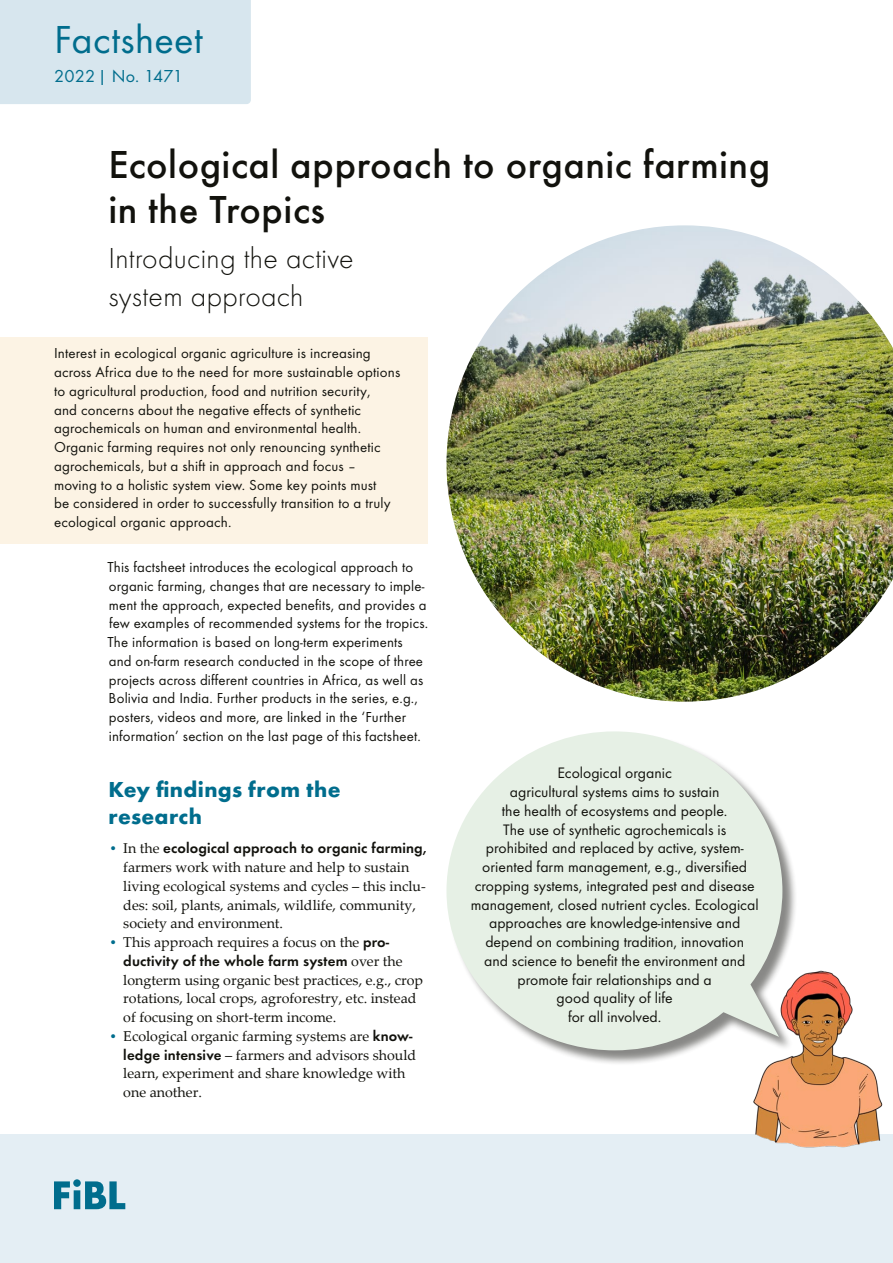
<style>
.page{position:relative;width:893px;height:1263px;background:#fff}
.page>*{position:absolute;margin:0;border:0;box-sizing:border-box;transform-origin:0 0}
.t1{font:500 40.5px/45px "Function Pro";letter-spacing:.01em;color:#12120d}
.t2{font:40.5px "Function Pro";letter-spacing:.01em;color:#006d8d}
.t3{font:300 30px/37.5px "Function Pro";letter-spacing:.01em;color:#12120d}
.t4{font:700 22.5px/27px "Function Pro";letter-spacing:.015em;color:#006d8d}
.t5{font:18px "Function Pro";letter-spacing:.01em;color:#006d8d}
.t6{font:15.75px/18.8px "Function Pro";color:#12120d;text-align:center}
.t7{font:15px/18.8px "Function Pro";letter-spacing:.01em;color:#12120d}
.t8{font:600 15px "Function Pro";letter-spacing:.01em;color:#12120d}
.t9{font:14.25px/18.8px "Palatino Linotype";color:#12120d}
.s1{font-weight:500;font-size:14.25px;color:#006d8d}
.s2{font-family:"Palatino Linotype";font-weight:400;font-size:14.25px}
.s3{font-family:"Function Pro";font-weight:500;color:#006d8d}
.s4{font-family:"Function Pro";font-weight:600;font-size:15px}
</style>
<div class="page">
<div style="left:0;top:1135px;width:893px;height:128px;background:#e4eef4"></div>
<svg style="left:54px;top:1179px;width:71px;height:30px"></svg>
<div style="left:448px;top:732px;width:350px;height:334px;background:#12120d;opacity:.5"></div>
<svg style="left:446px;top:731px;width:336px;height:319px;fill:#e6f0e5"></svg>
<img style="left:446px;top:225px;width:447px;height:477px">
<div style="left:0;top:0;width:251px;height:104px;background:#d7e6ee"></div>
<div style="left:0;top:337px;width:427px;height:207px;background:#fcf3e4"></div>
<img style="left:738px;top:954px;width:155px;height:194px">
<h1 class="t2" style="left:54px;top:16px;width:150px">Factsheet</h1>
<p class="t5" style="left:54px;top:65px;width:130px">2022 | No. 1471</p>
<h1 class="t1" style="left:108px;top:142px;width:663px">Ecological approach to organic farming in the Tropics</h1>
<h2 class="t3" style="left:108px;top:240px;width:247px">Introducing the active system approach</h2>
<p class="t7" style="left:54px;top:344px;width:348px">Interest in ecological organic agriculture is increasing across Africa due to the need for more sustainable options to agricultural production, food and nutrition security,<br>and concerns about the negative effects of synthetic agrochemicals on human and environmental health.<br>Organic farming requires not only renouncing synthetic agrochemicals, but a shift in approach and focus – moving to a holistic system view. Some key points must<br>be considered in order to successfully transition to a truly ecological organic approach.</p>
<p class="t7" style="left:107px;top:558px;width:322px">This factsheet introduces the ecological approach to organic farming, changes that are necessary to imple&shy;ment the approach, expected benefits, and provides a few examples of recommended systems for the tropics.<br>The information is based on long-term experiments and on-farm research conducted in the scope of three projects across different countries in Africa, as well as Bolivia and India. Further products in the series, e.g., posters, videos and more, are linked in the ‘Further information’ section on the last page of this factsheet.</p>
<h3 class="t4" style="left:108px;top:776px;width:234px">Key findings from the research</h3>
<p class="t8" style="left:108px;top:839px;width:320px"><span class="s1">•</span> <span class="s2">In the</span> ecological approach to organic farming,</p>
<p class="t9" style="left:123px;top:857px;width:304px">farmers work with nature and help to sustain living ecological systems and cycles – this inclu&shy;des: soil, plants, animals, wildlife, community, society and environment.</p>
<p class="t9" style="left:108px;top:932px;width:282px"><span class="s3">•</span> This approach requires a focus on the <span class="s4">pro-</span></p>
<p class="t8" style="left:123px;top:952px;width:281px">ductivity of the whole farm system <span class="s2">over the</span></p>
<p class="t9" style="left:123px;top:970px;width:301px">longterm using organic best practices, e.g., crop rotations, local crops, agroforestry, etc. instead of focusing on short-term income.</p>
<p class="t9" style="left:123px;top:1026px;width:295px;text-indent:-15px"><span class="s3">•</span> Ecological organic farming systems are <span class="s4">know&shy;ledge intensive</span> – farmers and advisors should learn, experiment and share knowledge with one another.</p>
<p class="t6" style="left:471px;top:764px;width:289px">Ecological organic<br>agricultural systems aims to sustain<br>the health of ecosystems and people.<br>The use of synthetic agrochemicals is prohibited and replaced by active, system&shy;oriented farm management, e.g., diversified cropping systems, integrated pest and disease management, closed nutrient cycles. Ecological approaches are knowledge-intensive and depend on combining tradition, innovation<br>and science to benefit the environment and promote fair relationships and a<br>good quality of life<br>for all involved.</p>
</div>
